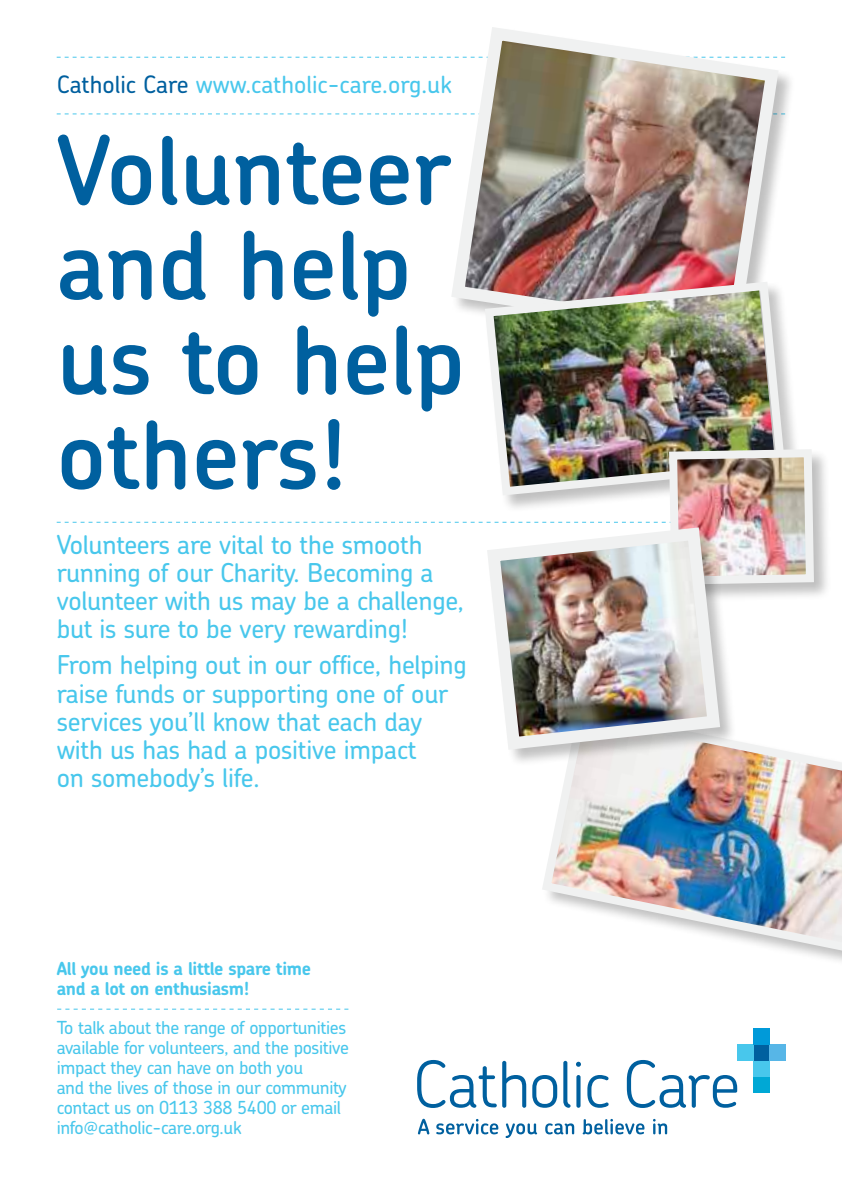
<style>
.page{position:relative;width:842px;height:1191px;background:#fff}
.page>*{position:absolute;margin:0;border:0;box-sizing:border-box;transform-origin:0 0}
.t1{font:600 94.8px/94.8px "Chevin";color:#00609f}
.t2{font:500 26px/28px "Chevin";letter-spacing:-.01em;color:#48c7ec}
.t3{font:500 24px "Chevin";color:#48c7ec}
.t4{font:500 18px/20px "Chevin";letter-spacing:-.02em;color:#48c7ec}
.t5{font:700 18px/20px "Chevin";letter-spacing:-.02em;color:#48c7ec}
.s1{color:#00609f}
</style>
<div class="page">
<img style="left:542px;top:741px;width:300px;height:218px">
<svg style="left:57px;top:1008px;width:291px;height:1px"></svg>
<svg style="left:57px;top:57px;width:386px;height:1px"></svg>
<svg style="left:57px;top:113px;width:386px;height:1px"></svg>
<svg style="left:418px;top:1118px;width:12px;height:16px"></svg>
<svg style="left:436px;top:1118px;width:62px;height:16px"></svg>
<svg style="left:506px;top:1123px;width:31px;height:14px"></svg>
<svg style="left:545px;top:1123px;width:29px;height:11px"></svg>
<svg style="left:583px;top:1118px;width:61px;height:16px"></svg>
<svg style="left:653px;top:1118px;width:14px;height:16px"></svg>
<svg style="left:417px;top:1060px;width:109px;height:48px"></svg>
<svg style="left:532px;top:1075px;width:25px;height:32px"></svg>
<svg style="left:563px;top:1060px;width:7px;height:47px"></svg>
<svg style="left:576px;top:1075px;width:4px;height:32px"></svg>
<svg style="left:576px;top:1061px;width:5px;height:5px"></svg>
<svg style="left:587px;top:1075px;width:22px;height:32px"></svg>
<svg style="left:627px;top:1060px;width:110px;height:48px"></svg>
<div style="left:753px;top:1076px;width:16px;height:16px;background:#00a8d5"></div>
<div style="left:753px;top:1060px;width:16px;height:16px;background:#48c7ec"></div>
<div style="left:753px;top:1044px;width:16px;height:16px;background:#00609f"></div>
<div style="left:769px;top:1044px;width:16px;height:16px;background:#57b6e7"></div>
<div style="left:737px;top:1044px;width:16px;height:16px;background:#48c7ec"></div>
<div style="left:753px;top:1028px;width:16px;height:16px;background:#009ad9"></div>
<img style="left:446px;top:27px;width:339px;height:286px">
<div style="left:484px;top:281px;width:318px;height:232px;background:#000;opacity:.25"></div>
<img style="left:480px;top:277px;width:310px;height:168px">
<div style="left:668px;top:448px;width:164px;height:154px;background:#000;opacity:.25"></div>
<img style="left:57px;top:445px;width:761px;height:144px">
<div style="left:486px;top:527px;width:252px;height:240px;background:#000;opacity:.25"></div>
<img style="left:480px;top:521px;width:247px;height:235px">
<p class="t3" style="left:57px;top:73px;width:396px"><span class="s1">Catholic Care</span> www.catholic-care.org.uk</p>
<h1 class="t1" style="left:57px;top:131px;width:410px">Volunteer and help us to help others!</h1>
<p class="t2" style="left:57px;top:531px;width:409px">Volunteers are vital to the smooth running of our Charity. Becoming a volunteer with us may be a challenge, but is sure to be very rewarding!</p>
<p class="t2" style="left:57px;top:652px;width:411px">From helping out in our office, helping raise funds or supporting one of our services you’ll know that each day with us has had a positive impact<br>on somebody’s life.</p>
<p class="t5" style="left:57px;top:960px;width:256px">All you need is a little spare time and a lot on enthusiasm!</p>
<p class="t4" style="left:57px;top:1018px;width:294px">To talk about the range of opportunities available for volunteers, and the positive impact they can have on both you<br>and the lives of those in our community contact us on 0113 388 5400 or email info@catholic-care.org.uk</p>
</div>
